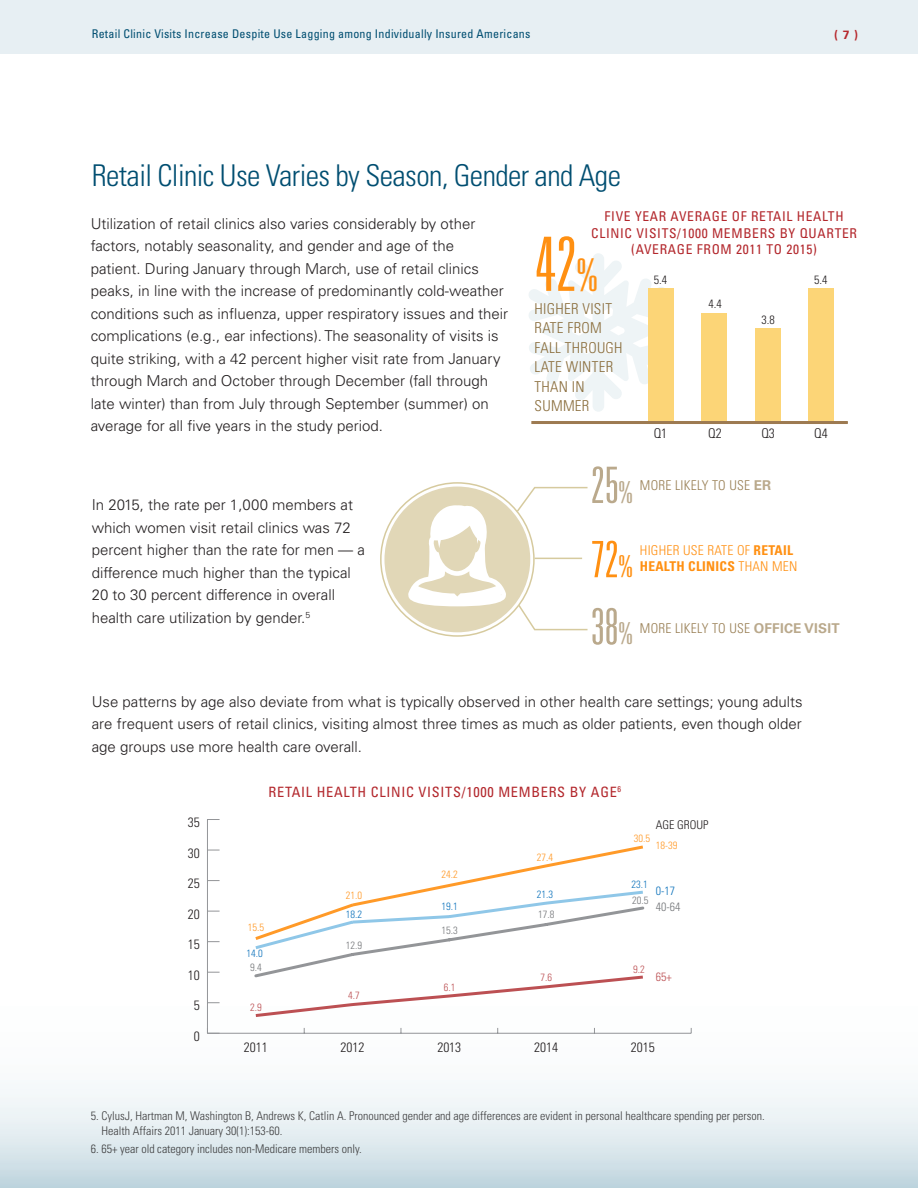
<style>
.page{position:relative;width:918px;height:1188px;background:#fff}
.page>*{position:absolute;margin:0;border:0;box-sizing:border-box;transform-origin:0 0}
.t1{font:300 ultra-condensed 75px "Univers";color:#ff9012}
.t2{font:300 ultra-condensed 50.25px "Univers";color:#baa98c}
.t3{font:300 ultra-condensed 50.25px "Univers";color:#ff9012}
.t4{font:300 condensed 30px "Univers";letter-spacing:-.02em;color:#004e71}
.t5{font:300 15px/22.5px "Univers";color:#231f20}
.t6{font:300 condensed 15px/19.5px "Univers";letter-spacing:.02em;color:#8a6d3c}
.t7{font:condensed 14.25px "Univers";letter-spacing:.05em;color:#b3282d}
.t8{font:condensed 13.5px "Univers";letter-spacing:.05em;color:#b3282d}
.t9{font:300 condensed 13.5px "Univers";letter-spacing:.02em;color:#987e53}
.t10{font:300 condensed 13.5px "Univers";color:#231f20}
.t11{font:300 condensed 13.5px "Univers";letter-spacing:.02em;color:#ff9012}
.t12{font:700 condensed 13.5px "Univers";letter-spacing:.02em;color:#ff9012}
.t13{font:300 condensed 12px/15px "Univers";color:#3e3e3f}
.t14{font:condensed 12px "Univers";letter-spacing:.02em;color:#004e71}
.t15{font:300 condensed 12px "Univers";color:#231f20}
.t16{font:300 condensed 12px/15.9px "Univers";color:#76787b}
.t17{font:700 12px "Univers";color:#b6282d}
.t18{font:300 condensed 12px "Univers";color:#bc5053}
.t19{font:300 condensed 10.5px/14px "Univers";color:#1074bc}
.t20{font:300 condensed 10.5px "Univers";color:#ff9a28}
.t21{font:300 condensed 10.5px "Univers";color:#bc5053}
.t22{font:300 condensed 10.5px "Univers";color:#76787b}
.s1{font-size:45px}
.s2{font-size:30.15px}
.s3{font-weight:700;font-stretch:normal;color:#baa98c}
.s4{font-weight:700}
.s5{font-weight:300}
.s6{color:#76787b}
.s7{color:#1074bc}
</style>
<div class="page">
<div style="left:0;top:0;width:918px;height:54px;background:#e7eff3"></div>
<svg style="left:0;top:910px;width:918px;height:278px"></svg>
<svg style="left:529px;top:253px;width:135px;height:159px"></svg>
<div style="left:384px;top:487px;width:146px;height:145px;background:#e1d7b7;border-radius:50%"></div>
<svg style="left:408px;top:505px;width:98px;height:101px"></svg>
<svg style="left:515px;top:486px;width:73px;height:27px"></svg>
<svg style="left:517px;top:603px;width:71px;height:28px"></svg>
<hr style="left:535px;top:558px;width:47px;height:1px;background:#d6ca9e">
<div style="left:648px;top:288px;width:26px;height:135px;background:#fcd577"></div>
<div style="left:701px;top:313px;width:26px;height:110px;background:#fcd577"></div>
<div style="left:755px;top:328px;width:25px;height:95px;background:#fcd577"></div>
<div style="left:808px;top:288px;width:26px;height:135px;background:#fcd577"></div>
<hr style="left:531px;top:421px;width:317px;height:3px;background:#9d7a51">
<hr style="left:207px;top:1033px;width:484px;height:1px;background:#939598">
<hr style="left:207px;top:820px;width:1px;height:213px;background:#939598">
<svg style="left:207px;top:1028px;width:13px;height:6px"></svg>
<svg style="left:208px;top:1002px;width:12px;height:1px"></svg>
<svg style="left:208px;top:972px;width:12px;height:1px"></svg>
<svg style="left:208px;top:941px;width:12px;height:1px"></svg>
<svg style="left:208px;top:911px;width:12px;height:1px"></svg>
<svg style="left:208px;top:880px;width:12px;height:1px"></svg>
<svg style="left:208px;top:850px;width:12px;height:1px"></svg>
<svg style="left:207px;top:819px;width:13px;height:1px"></svg>
<svg style="left:252px;top:845px;width:394px;height:174px"></svg>
<p class="t14" style="left:92px;top:26px;width:440px">Retail Clinic Visits Increase Despite Use Lagging among Individually Insured Americans</p>
<p class="t17" style="left:834px;top:27px;width:25px">( 7 )</p>
<h2 class="t4" style="left:92px;top:157px;width:531px">Retail Clinic Use Varies by Season, Gender and Age</h2>
<p class="t8" style="left:605px;top:208px;width:240px">FIVE YEAR AVERAGE OF RETAIL HEALTH</p>
<p class="t5" style="left:91px;top:212px;width:386px">Utilization of retail clinics also varies considerably by other</p>
<p class="t8" style="left:591px;top:225px;width:267px">CLINIC VISITS/1000 MEMBERS BY QUARTER</p>
<p class="t5" style="left:91px;top:235px;width:365px">factors, notably seasonality, and gender and age of the</p>
<p class="t8" style="left:631px;top:241px;width:187px">(AVERAGE FROM 2011 TO 2015)</p>
<p class="t5" style="left:91px;top:257px;width:390px">patient. During January through March, use of retail clinics</p>
<p class="t1" style="left:535px;top:225px;width:64px">42<span class="s1">%</span></p>
<p class="t15" style="left:654px;top:273px;width:15px">5.4</p>
<p class="t15" style="left:814px;top:273px;width:15px">5.4</p>
<p class="t5" style="left:91px;top:280px;width:419px">peaks, in line with the increase of predominantly cold-weather conditions such as infuenza, upper respiratory issues and their complications (e.g., ear infections). The seasonality of visits is quite striking, with a 42 percent higher visit rate from January through March and October through December (fall through late winter) than from July through September (summer) on average for all fve years in the study period.</p>
<p class="t15" style="left:708px;top:296px;width:15px">4.4</p>
<p class="t6" style="left:535px;top:298px;width:90px">HIGHER VISIT<br>RATE FROM<br>FALL THROUGH<br>LATE WINTER<br>THAN IN<br>SUMMER</p>
<p class="t15" style="left:762px;top:312px;width:15px">3.8</p>
<p class="t10" style="left:654px;top:425px;width:15px">Q1</p>
<p class="t10" style="left:708px;top:425px;width:15px">Q2</p>
<p class="t10" style="left:761px;top:425px;width:15px">Q3</p>
<p class="t10" style="left:814px;top:425px;width:15px">Q4</p>
<p class="t5" style="left:92px;top:494px;width:275px">In 2015, the rate per 1,000 members at which women visit retail clinics was 72 percent higher than the rate for men — a</p>
<p class="t5" style="left:92px;top:561px;width:261px">difference much higher than the typical<br>20 to 30 percent difference in overall health care utilization by gender.<sup>5</sup></p>
<p class="t2" style="left:591px;top:459px;width:44px">25<span class="s2">%</span></p>
<p class="t9" style="left:640px;top:477px;width:133px">MORE LIKELY TO USE <span class="s3">ER</span></p>
<p class="t3" style="left:591px;top:533px;width:44px">72<span class="s2">%</span></p>
<p class="t11" style="left:640px;top:542px;width:155px">HIGHER USE RATE OF <span class="s4">RETAIL</span></p>
<h5 class="t12" style="left:640px;top:558px;width:159px">HEALTH CLINICS <span class="s5">THAN MEN</span></h5>
<p class="t2" style="left:591px;top:600px;width:44px">38<span class="s2">%</span></p>
<p class="t9" style="left:640px;top:620px;width:201px">MORE LIKELY TO USE <span class="s3">OFFICE VISIT</span></p>
<p class="t5" style="left:92px;top:690px;width:712px;text-align:justify">Use patterns by age also deviate from what is typically observed in other health care settings; young adults are frequent users of retail clinics, visiting almost three times as much as older patients, even though older age groups use more health care overall.</p>
<p class="t7" style="left:269px;top:782px;width:354px">RETAIL HEALTH CLINIC VISITS/1000 MEMBERS BY AGE<sup>6</sup></p>
<p class="t10" style="left:188px;top:814px;width:13px">35</p>
<p class="t10" style="left:188px;top:845px;width:13px">30</p>
<p class="t10" style="left:188px;top:875px;width:13px">25</p>
<p class="t10" style="left:188px;top:906px;width:13px">20</p>
<p class="t10" style="left:188px;top:936px;width:13px">15</p>
<p class="t10" style="left:188px;top:967px;width:13px">10</p>
<p class="t10" style="left:194px;top:997px;width:7px">5</p>
<p class="t10" style="left:194px;top:1028px;width:7px">0</p>
<p class="t10" style="left:244px;top:1039px;width:25px">2011</p>
<p class="t10" style="left:341px;top:1039px;width:25px">2012</p>
<p class="t10" style="left:437px;top:1039px;width:25px">2013</p>
<p class="t10" style="left:534px;top:1039px;width:25px">2014</p>
<p class="t10" style="left:631px;top:1039px;width:25px">2015</p>
<p class="t15" style="left:656px;top:818px;width:54px">AGE GROUP</p>
<p class="t20" style="left:634px;top:832px;width:18px">30.5</p>
<p class="t20" style="left:656px;top:839px;width:23px">18-39</p>
<p class="t20" style="left:537px;top:851px;width:18px">27.4</p>
<p class="t20" style="left:441px;top:868px;width:18px">24.2</p>
<p class="t19" style="left:632px;top:876px;width:18px;line-height:16.2px">23.1<br><span class="s6">20.5</span></p>
<p class="t16" style="left:656px;top:883px;width:26px"><span class="s7">0-17<br></span>40-64</p>
<p class="t19" style="left:537px;top:884px;width:19px;line-height:20px">21.3<br><span class="s6">17.8</span></p>
<p class="t20" style="left:346px;top:889px;width:18px">21.0</p>
<p class="t19" style="left:442px;top:900px;width:18px">19.1</p>
<p class="t22" style="left:441px;top:924px;width:18px">15.3</p>
<p class="t19" style="left:346px;top:907px;width:18px">18.2</p>
<p class="t22" style="left:346px;top:939px;width:18px">12.9</p>
<p class="t20" style="left:248px;top:921px;width:18px">15.5</p>
<p class="t19" style="left:246px;top:947px;width:18px;text-align:center">14.0<br><span class="s6">9.4</span></p>
<p class="t21" style="left:250px;top:1001px;width:13px">2.9</p>
<p class="t21" style="left:633px;top:963px;width:13px">9.2</p>
<p class="t18" style="left:656px;top:969px;width:17px">65+</p>
<p class="t21" style="left:540px;top:971px;width:13px">7.6</p>
<p class="t21" style="left:444px;top:981px;width:13px">6.1</p>
<p class="t21" style="left:348px;top:989px;width:13px">4.7</p>
<p class="t13" style="left:101px;top:1108px;width:665px;text-indent:-11px">5. CylusJ, Hartman M, Washington B, Andrews K, Catlin A. Pronounced gender and age differences are evident in personal healthcare spending per person.<br>Health Affairs 2011 January 30(1):153-60.</p>
<p class="t13" style="left:91px;top:1142px;width:273px">6. 65+ year old category includes non-Medicare members only.</p>
</div>
